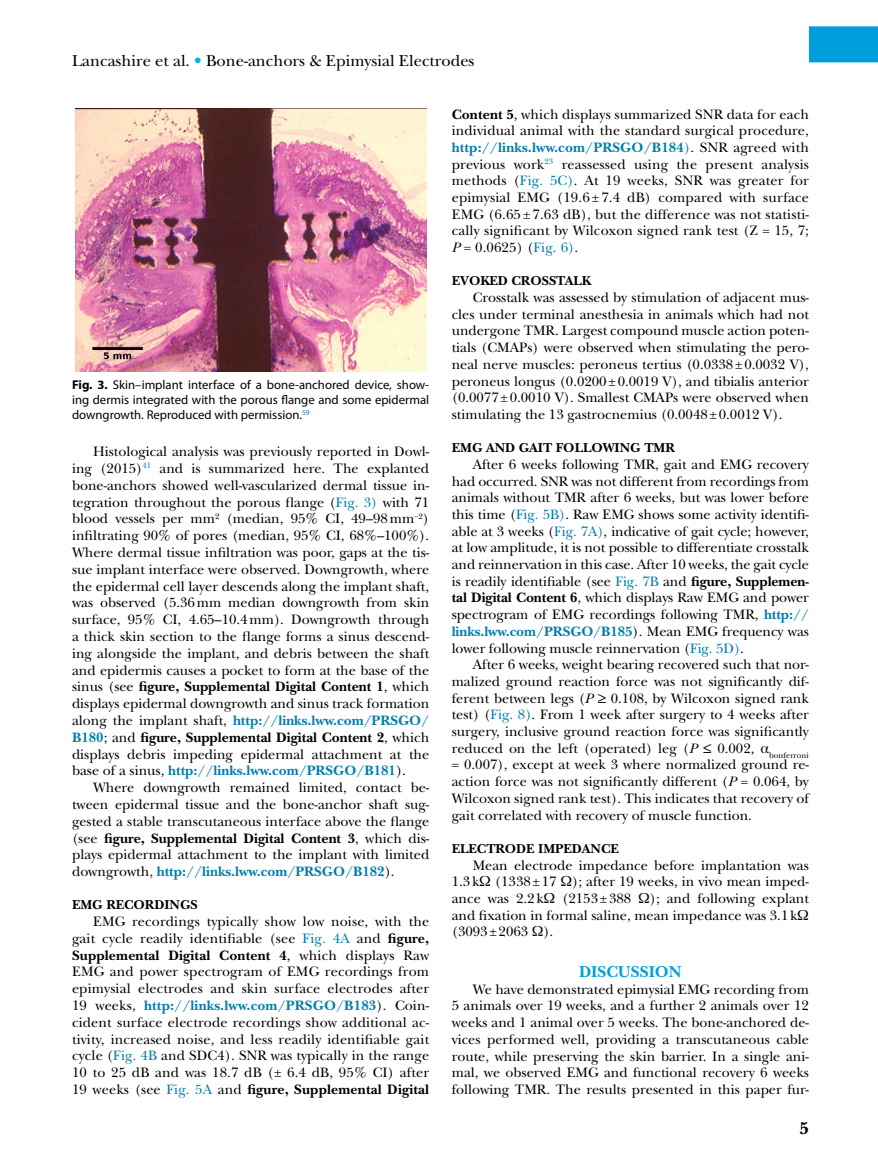
<style>
.page{position:relative;width:878px;height:1175px;background:#fff}
.page>*{position:absolute;margin:0;border:0;box-sizing:border-box;transform-origin:0 0}
.t1{font:700 18px "New Baskerville";color:#000}
.t2{font:16.5px "New Baskerville";color:#000}
.t3{font:700 16.5px "New Baskerville";color:#009fdb}
.t4{font:14.25px/16.6px "New Baskerville";color:#000;text-align:justify}
.t5{font:700 13.5px "New Baskerville";color:#000}
.t6{font:12.75px/15px "Myriad Pro";color:#000;text-align:justify}
.s1{color:#00b4e3}
.s2{font-weight:700}
.s3{color:#017eac}
.s4{font-weight:700;color:#017eac}
.s5{font-style:italic}
.s6{font-family:"Gandhari Unicode"}
</style>
<div class="page">
<div style="left:808px;top:26px;width:70px;height:36px;background:#009fdb"></div>
<img style="left:75px;top:108px;width:351px;height:263px">
<p class="t2" style="left:72px;top:51px;width:404px">Lancashire et al. <span class="s1">•</span> Bone-anchors &amp; Epimysial Electrodes</p>
<p class="t6" style="left:72px;top:377px;width:358px"><span class="s2">Fig. 3.</span> Skin–implant interface of a bone-anchored device, show&shy;ing dermis integrated with the porous flange and some epidermal downgrowth. Reproduced with permission.<sup>59</sup></p>
<p class="t4" style="left:72px;top:443px;width:359px;text-indent:21px">Histological analysis was previously reported in Dowl&shy;ing (2015)<sup>41</sup> and is summarized here. The explanted bone-anchors showed well-vascularized dermal tissue in&shy;tegration throughout the porous flange (<span class="s3">Fig. 3)</span> with 71 blood vessels per mm<sup>2</sup> (median, 95% CI, 49–98mm<sup>−2</sup>) infiltrating 90% of pores (median, 95% CI, 68%–100%).<br>Where dermal tissue infiltration was poor, gaps at the tis&shy;sue implant interface were observed. Downgrowth, where the epidermal cell layer descends along the implant shaft, was observed (5.36mm median downgrowth from skin surface, 95% CI, 4.65–10.4mm). Downgrowth through a thick skin section to the flange forms a sinus descend&shy;ing alongside the implant, and debris between the shaft and epidermis causes a pocket to form at the base of the sinus (see <span class="s2">figure, Supplemental Digital Content 1</span>, which displays epidermal downgrowth and sinus track formation along the implant shaft, <span class="s4">http://links.lww.com/PRSGO/ B180</span>; and <span class="s2">figure, Supplemental Digital Content 2</span>, which displays debris impeding epidermal attachment at the base of a sinus, <span class="s4">http://links.lww.com/PRSGO/B181</span>).</p>
<p class="t4" style="left:72px;top:779px;width:359px;text-indent:21px">Where downgrowth remained limited, contact be&shy;tween epidermal tissue and the bone-anchor shaft sug&shy;gested a stable transcutaneous interface above the flange (see <span class="s2">figure, Supplemental Digital Content 3</span>, which dis&shy;plays epidermal attachment to the implant with limited downgrowth, <span class="s4">http://links.lww.com/PRSGO/B182</span>).</p>
<p class="t5" style="left:72px;top:897px;width:127px">EMG RECORDINGS</p>
<p class="t4" style="left:72px;top:913px;width:359px;text-indent:21px">EMG recordings typically show low noise, with the gait cycle readily identifiable (see <span class="s3">Fig. 4A</span> and <span class="s2">figure, Supplemental Digital Content 4</span>, which displays Raw EMG and power spectrogram of EMG recordings from epimysial electrodes and skin surface electrodes after 19 weeks, <span class="s4">http://links.lww.com/PRSGO/B183</span>). Coin&shy;cident surface electrode recordings show additional ac&shy;tivity, increased noise, and less readily identifiable gait cycle (<span class="s3">Fig. 4B</span> and SDC4). SNR was typically in the range 10 to 25 dB and was 18.7 dB (± 6.4 dB, 95% CI) after 19 weeks (see <span class="s3">Fig. 5A</span> and <span class="s2">figure, Supplemental Digital</span></p>
<p class="t4" style="left:451px;top:106px;width:359px"><span class="s2">Content 5</span>, which displays summarized SNR data for each individual animal with the standard surgical procedure, <span class="s4">http://links.lww.com/PRSGO/B184</span><span class="s3">)</span>. SNR agreed with previous work<sup>23</sup> reassessed using the present analysis methods (<span class="s3">Fig. 5C)</span>. At 19 weeks, SNR was greater for epimysial EMG (19.6 ± 7.4 dB) compared with surface EMG (6.65 ± 7.63 dB), but the difference was not statisti&shy;cally significant by Wilcoxon signed rank test (Z = 15, 7; <span class="s5">P</span> = 0.0625) (<span class="s3">Fig. 6)</span>.</p>
<p class="t5" style="left:452px;top:273px;width:141px">EVOKED CROSSTALK</p>
<p class="t4" style="left:451px;top:289px;width:359px;text-indent:21px">Crosstalk was assessed by stimulation of adjacent mus&shy;cles under terminal anesthesia in animals which had not undergone TMR. Largest compound muscle action poten&shy;tials (CMAPs) were observed when stimulating the pero&shy;neal nerve muscles: peroneus tertius (0.0338±0.0032 V), peroneus longus (0.0200±0.0019 V), and tibialis anterior (0.0077±0.0010 V). Smallest CMAPs were observed when stimulating the 13 gastrocnemius (0.0048±0.0012 V).</p>
<p class="t5" style="left:452px;top:440px;width:225px">EMG AND GAIT FOLLOWING TMR</p>
<p class="t4" style="left:451px;top:456px;width:359px;text-indent:21px">After 6 weeks following TMR, gait and EMG recovery had occurred. SNR was not different from recordings from animals without TMR after 6 weeks, but was lower before this time (<span class="s3">Fig. 5B)</span>. Raw EMG shows some activity identifi&shy;able at 3 weeks (<span class="s3">Fig. 7A)</span>, indicative of gait cycle; however, at low amplitude, it is not possible to differentiate crosstalk and reinnervation in this case. After 10 weeks, the gait cycle is readily identifiable (see <span class="s3">Fig. 7B</span> and <span class="s2">figure, Supplemen&shy;tal Digital Content 6</span>, which displays Raw EMG and power spectrogram of EMG recordings following TMR, <span class="s4">http:// links.lww.com/PRSGO/B185</span>). Mean EMG frequency was lower following muscle reinnervation (<span class="s3">Fig. 5D)</span>.</p>
<p class="t4" style="left:451px;top:656px;width:359px;text-indent:21px">After 6 weeks, weight bearing recovered such that nor&shy;malized ground reaction force was not significantly dif&shy;ferent between legs (<span class="s5">P</span> <span class="s6">≥</span> 0.108, by Wilcoxon signed rank test) (<span class="s3">Fig. 8)</span>. From 1 week after surgery to 4 weeks after surgery, inclusive ground reaction force was significantly reduced on the left (operated) leg (<span class="s5">P</span> <span class="s6">≤</span> 0.002, <span class="s6">α</span><sub>bonferroni </sub>= 0.007), except at week 3 where normalized ground re&shy;action force was not significantly different (<span class="s5">P</span> = 0.064, by Wilcoxon signed rank test). This indicates that recovery of gait correlated with recovery of muscle function.</p>
<p class="t5" style="left:452px;top:840px;width:169px">ELECTRODE IMPEDANCE</p>
<p class="t4" style="left:451px;top:856px;width:359px;text-indent:21px">Mean electrode impedance before implantation was 1.3k<span class="s6">Ω</span> (1338±17 <span class="s6">Ω</span>); after 19 weeks, in vivo mean imped&shy;ance was 2.2k<span class="s6">Ω</span> (2153±388 <span class="s6">Ω</span>); and following explant and fixation in formal saline, mean impedance was 3.1k<span class="s6">Ω </span>(3093±2063 <span class="s6">Ω</span>).</p>
<p class="t3" style="left:579px;top:962px;width:104px">DISCUSSION</p>
<p class="t4" style="left:451px;top:980px;width:359px;text-indent:21px">We have demonstrated epimysial EMG recording from 5 animals over 19 weeks, and a further 2 animals over 12 weeks and 1 animal over 5 weeks. The bone-anchored de&shy;vices performed well, providing a transcutaneous cable route, while preserving the skin barrier. In a single ani&shy;mal, we observed EMG and functional recovery 6 weeks following TMR. The results presented in this paper fur-</p>
<p class="t1" style="left:799px;top:1118px;width:11px">5</p>
</div>
